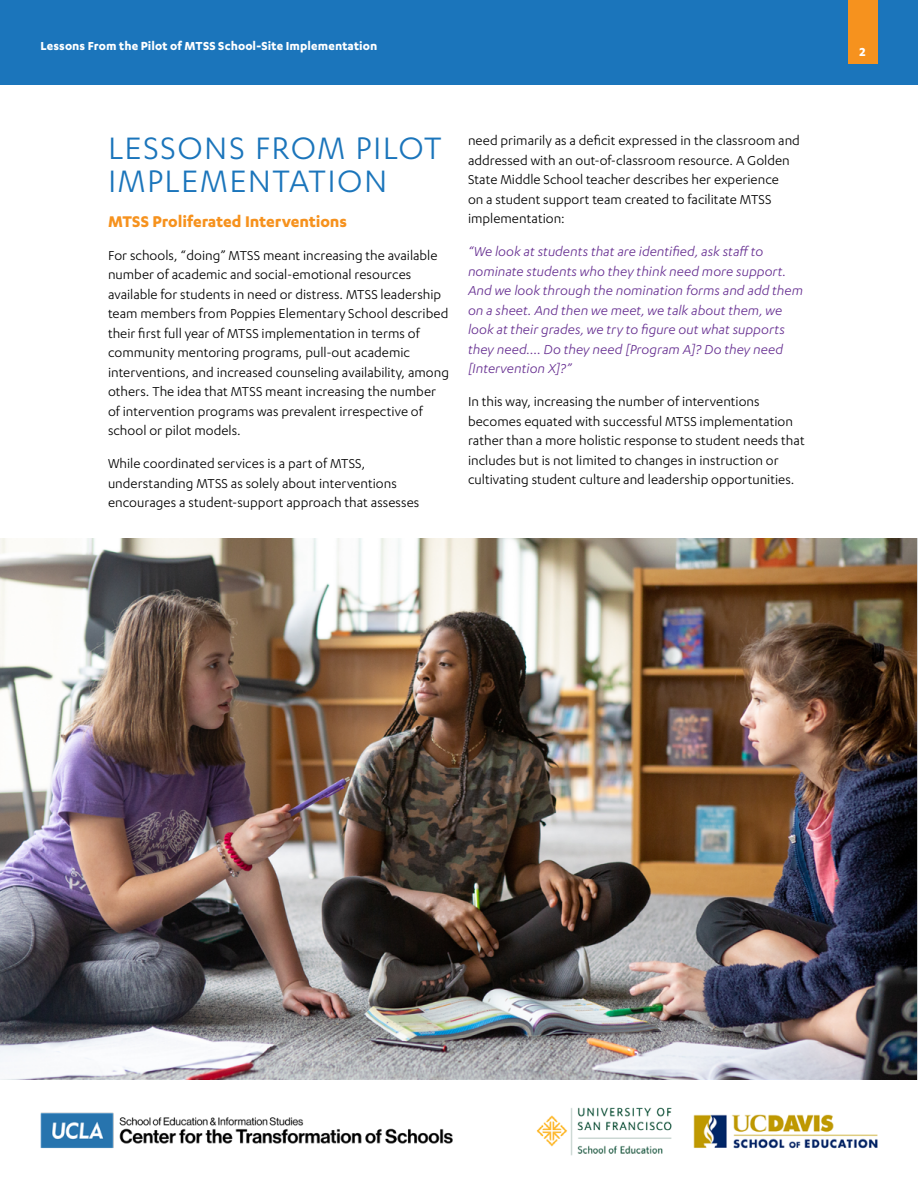
<style>
.page{position:relative;width:918px;height:1188px;background:#fff}
.page>*{position:absolute;margin:0;border:0;box-sizing:border-box;transform-origin:0 0}
.t1{font:36px/33px "Karbon";letter-spacing:.04em;color:#1b75bb}
.t2{font:700 18px "Karbon";color:#f6921e}
.t3{font:15px/19.5px "Karbon";color:#000}
.t4{font:italic 15px/19.5px "Karbon";letter-spacing:.005em;color:#652d90}
.t5{font:700 13.5px "Karbon";letter-spacing:.01em;color:#fff}
</style>
<div class="page">
<div style="left:0;top:0;width:918px;height:85px;background:#1b75bb"></div>
<div style="left:848px;top:0;width:30px;height:64px;background:#f6921e"></div>
<img style="left:40px;top:1112px;width:413px;height:37px">
<img style="left:536px;top:1107px;width:136px;height:49px">
<img style="left:693px;top:1114px;width:185px;height:35px">
<img style="left:0;top:539px;width:916px;height:541px">
<p class="t5" style="left:40px;top:38px;width:338px">Lessons From the Pilot of MTSS School-Site Implementation</p>
<p class="t5" style="left:860px;top:44px;width:8px">2</p>
<h1 class="t1" style="left:108px;top:131px;width:335px">LESSONS FROM PILOT<br>IMPLEMENTATION</h1>
<p class="t2" style="left:108px;top:211px;width:241px">MTSS Proliferated Interventions</p>
<p class="t3" style="left:108px;top:245px;width:343px">For schools, “doing” MTSS meant increasing the available number of academic and social-emotional resources available for students in need or distress. MTSS leadership team members from Poppies Elementary School described their first full year of MTSS implementation in terms of community mentoring programs, pull-out academic interventions, and increased counseling availability, among others. The idea that MTSS meant increasing the number of intervention programs was prevalent irrespective of school or pilot models.</p>
<p class="t3" style="left:108px;top:454px;width:313px">While coordinated services is a part of MTSS, understanding MTSS as solely about interventions encourages a student-support approach that assesses</p>
<p class="t3" style="left:468px;top:130px;width:333px">need primarily as a deficit expressed in the classroom and addressed with an out-of-classroom resource. A Golden State Middle School teacher describes her experience<br>on a student support team created to facilitate MTSS implementation:</p>
<p class="t4" style="left:468px;top:241px;width:337px">“We look at students that are identified, ask staff to nominate students who they think need more support.<br>And we look through the nomination forms and add them on a sheet. And then we meet, we talk about them, we look at their grades, we try to figure out what supports they need.… Do they need [Program A]? Do they need [Intervention X]?”</p>
<p class="t3" style="left:468px;top:391px;width:338px">In this way, increasing the number of interventions becomes equated with successful MTSS implementation rather than a more holistic response to student needs that includes but is not limited to changes in instruction or cultivating student culture and leadership opportunities.</p>
</div>
